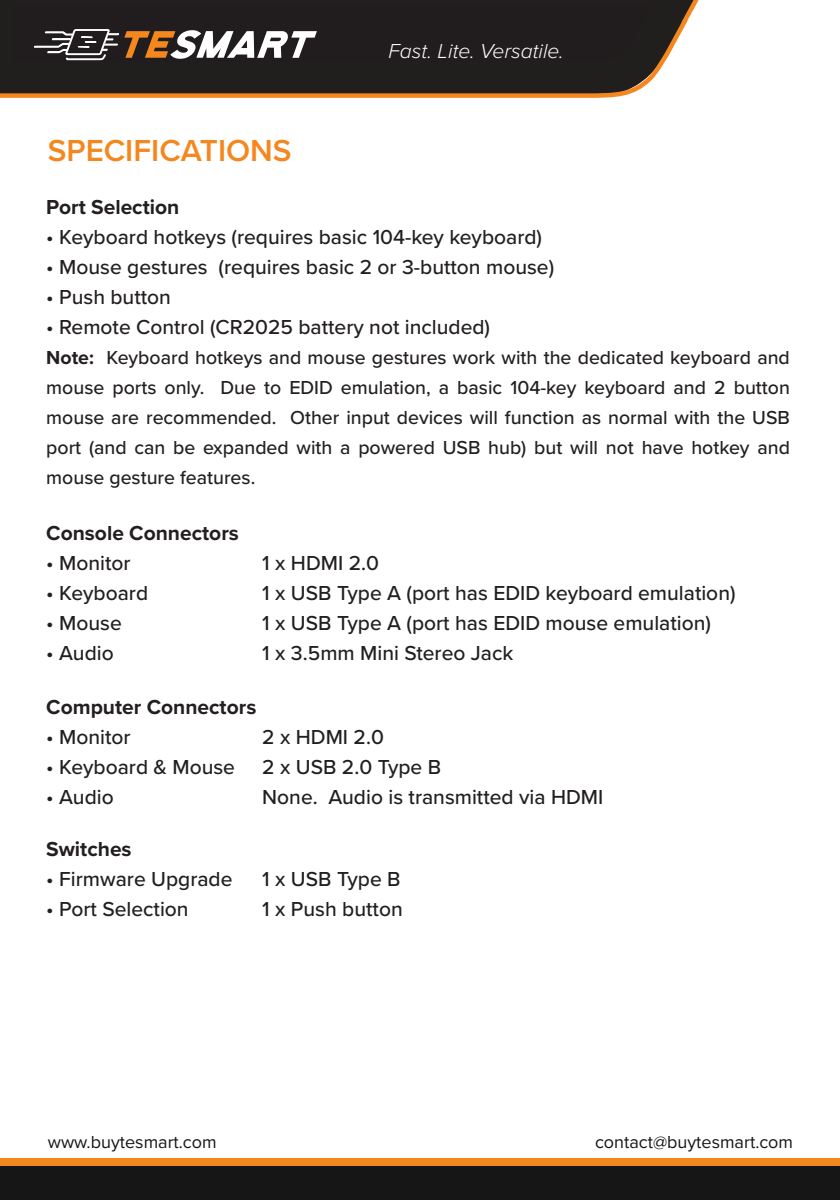
<style>
.page{position:relative;width:840px;height:1200px;background:#fff}
.page>*{position:absolute;margin:0;border:0;box-sizing:border-box;transform-origin:0 0}
.t1{font:600 31.5px "Proxima Nova";color:#f5871f}
.t2{font:500 21px "Proxima Nova";color:#231f20}
.t3{font:700 21px "Proxima Nova";color:#231f20}
.t4{font:italic 300 21px "Proxima Nova";color:#fff}
.t5{font:500 19.5px/30px "Proxima Nova";color:#231f20;text-align:justify}
.t6{font:18px "Proxima Nova";color:#161616}
.s1{font-weight:700}
</style>
<div class="page">
<div style="left:0;top:0;width:637px;height:15px;background:#211d1e"></div>
<svg style="left:0;top:15px;width:676px;height:83px;background:#352a24"></svg>
<svg style="left:637px;top:0;width:62px;height:42px"></svg>
<div style="left:0;top:1166px;width:840px;height:34px;background:#161616"></div>
<div style="left:0;top:1159px;width:840px;height:7px;background:#f5871f"></div>
<svg style="left:33px;top:28px;width:284px;height:34px"></svg>
<h1 class="t1" style="left:48px;top:127px;width:245px">SPECIFICATIONS</h1>
<p class="t4" style="left:389px;top:35px;width:177px">Fast. Lite. Versatile.</p>
<p class="t3" style="left:46px;top:192px;width:135px">Port Selection</p>
<p class="t2" style="left:46px;top:222px;width:497px">• Keyboard hotkeys (requires basic 104-key keyboard)</p>
<p class="t2" style="left:46px;top:252px;width:509px">• Mouse gestures (requires basic 2 or 3-button mouse)</p>
<p class="t2" style="left:46px;top:282px;width:126px">• Push button</p>
<p class="t2" style="left:46px;top:312px;width:445px">• Remote Control (CR2025 battery not included)</p>
<p class="t5" style="left:46px;top:342px;width:745px"><span class="s1">Note:</span> Keyboard hotkeys and mouse gestures work with the dedicated keyboard and mouse ports only. Due to EDID emulation, a basic 104-key keyboard and 2 button mouse are recommended. Other input devices will function as normal with the USB port (and can be expanded with a powered USB hub) but will not have hotkey and mouse gesture features.</p>
<p class="t3" style="left:46px;top:517px;width:194px">Console Connectors</p>
<p class="t2" style="left:46px;top:547px;width:86px">• Monitor</p>
<p class="t2" style="left:262px;top:547px;width:118px">1 x HDMI 2.0</p>
<p class="t2" style="left:46px;top:577px;width:103px">• Keyboard</p>
<p class="t2" style="left:262px;top:577px;width:475px">1 x USB Type A (port has EDID keyboard emulation)</p>
<p class="t2" style="left:46px;top:607px;width:77px">• Mouse</p>
<p class="t2" style="left:262px;top:607px;width:450px">1 x USB Type A (port has EDID mouse emulation)</p>
<p class="t2" style="left:46px;top:637px;width:69px">• Audio</p>
<p class="t2" style="left:262px;top:637px;width:253px">1 x 3.5mm Mini Stereo Jack</p>
<p class="t3" style="left:46px;top:691px;width:212px">Computer Connectors</p>
<p class="t2" style="left:46px;top:721px;width:86px">• Monitor</p>
<p class="t2" style="left:262px;top:721px;width:123px">2 x HDMI 2.0</p>
<p class="t2" style="left:46px;top:751px;width:190px">• Keyboard &amp; Mouse</p>
<p class="t2" style="left:262px;top:751px;width:180px">2 x USB 2.0 Type B</p>
<p class="t2" style="left:46px;top:781px;width:69px">• Audio</p>
<p class="t2" style="left:262px;top:781px;width:343px">None. Audio is transmitted via HDMI</p>
<p class="t3" style="left:46px;top:834px;width:87px">Switches</p>
<p class="t2" style="left:46px;top:864px;width:188px">• Firmware Upgrade</p>
<p class="t2" style="left:262px;top:864px;width:140px">1 x USB Type B</p>
<p class="t2" style="left:46px;top:894px;width:144px">• Port Selection</p>
<p class="t2" style="left:262px;top:894px;width:142px">1 x Push button</p>
<p class="t6" style="left:48px;top:1128px;width:170px">www.buytesmart.com</p>
<p class="t6" style="left:595px;top:1128px;width:200px">contact@buytesmart.com</p>
</div>
